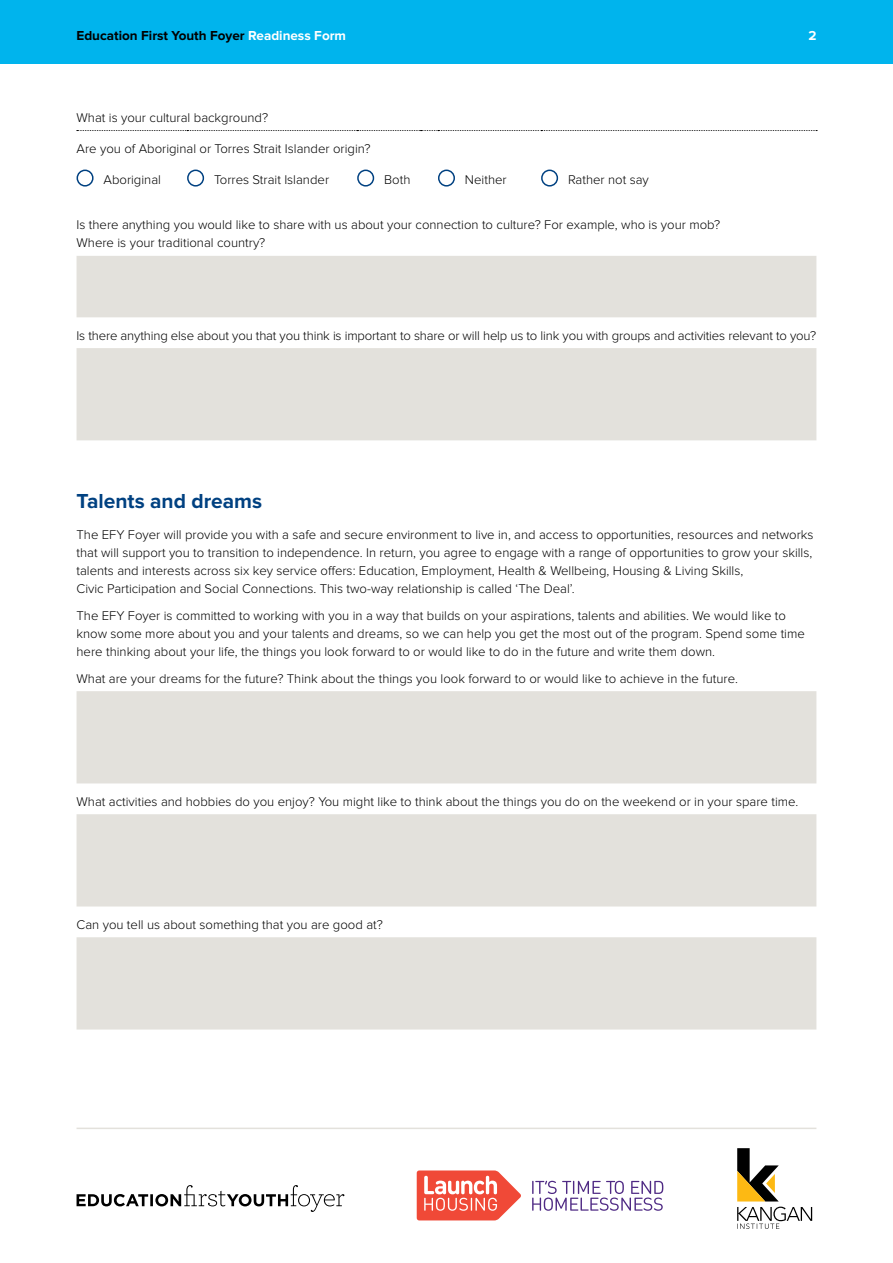
<style>
.page{position:relative;width:893px;height:1263px;background:#fff}
.page>*{position:absolute;margin:0;border:0;box-sizing:border-box;transform-origin:0 0}
.t1{font:700 21px "Proxima Nova";color:#004181}
.t2{font:700 13.5px "Proxima Nova";color:#000}
.t3{font:700 13.5px "Proxima Nova";color:#fff}
.t4{font:300 13.2px/18px "Proxima Nova";color:#000}
.s1{color:#fff}
</style>
<div class="page">
<div style="left:0;top:0;width:893px;height:64px;background:#00b4ed"></div>
<svg style="left:77px;top:1185px;width:267px;height:27px"></svg>
<svg style="left:737px;top:1148px;width:75px;height:81px"></svg>
<svg style="left:417px;top:1170px;width:104px;height:50px"></svg>
<svg style="left:532px;top:1181px;width:131px;height:30px"></svg>
<hr style="left:77px;top:1127px;width:739px;height:2px;background:#e3e1dc">
<svg style="left:77px;top:130px;width:740px;height:1px"></svg>
<div style="left:77px;top:170px;width:17px;height:17px;border:2px solid #004181;border-radius:50%"></div>
<div style="left:187px;top:170px;width:17px;height:17px;border:2px solid #004181;border-radius:50%"></div>
<div style="left:357px;top:170px;width:17px;height:17px;border:2px solid #004181;border-radius:50%"></div>
<div style="left:438px;top:170px;width:17px;height:17px;border:2px solid #004181;border-radius:50%"></div>
<div style="left:541px;top:170px;width:17px;height:17px;border:2px solid #004181;border-radius:50%"></div>
<svg style="left:77px;top:256px;width:739px;height:184px;fill:#e3e1dc"></svg>
<svg style="left:77px;top:691px;width:739px;height:338px;fill:#e3e1dc"></svg>
<p class="t2" style="left:77px;top:27px;width:271px">Education First Youth Foyer <span class="s1">Readiness Form</span></p>
<p class="t3" style="left:808px;top:27px;width:10px">2</p>
<p class="t4" style="left:77px;top:109px;width:193px">What is your cultural background?</p>
<p class="t4" style="left:77px;top:140px;width:296px">Are you of Aboriginal or Torres Strait Islander origin?</p>
<p class="t4" style="left:104px;top:170px;width:59px">Aboriginal</p>
<p class="t4" style="left:214px;top:170px;width:117px">Torres Strait Islander</p>
<p class="t4" style="left:384px;top:170px;width:28px">Both</p>
<p class="t4" style="left:465px;top:170px;width:43px">Neither</p>
<p class="t4" style="left:568px;top:170px;width:82px">Rather not say</p>
<p class="t4" style="left:77px;top:216px;width:645px">Is there anything you would like to share with us about your connection to culture? For example, who is your mob?<br>Where is your traditional country?</p>
<p class="t4" style="left:77px;top:326px;width:741px">Is there anything else about you that you think is important to share or will help us to link you with groups and activities relevant to you?</p>
<h1 class="t1" style="left:77px;top:489px;width:187px">Talents and dreams</h1>
<p class="t4" style="left:77px;top:525px;width:738px">The EFY Foyer will provide you with a safe and secure environment to live in, and access to opportunities, resources and networks that will support you to transition to independence. In return, you agree to engage with a range of opportunities to grow your skills, talents and interests across six key service offers: Education, Employment, Health &amp; Wellbeing, Housing &amp; Living Skills,<br>Civic Participation and Social Connections. This two-way relationship is called ‘The Deal’.</p>
<p class="t4" style="left:77px;top:606px;width:730px">The EFY Foyer is committed to working with you in a way that builds on your aspirations, talents and abilities. We would like to know some more about you and your talents and dreams, so we can help you get the most out of the program. Spend some time here thinking about your life, the things you look forward to or would like to do in the future and write them down.</p>
<p class="t4" style="left:77px;top:669px;width:663px">What are your dreams for the future? Think about the things you look forward to or would like to achieve in the future.</p>
<p class="t4" style="left:77px;top:792px;width:723px">What activities and hobbies do you enjoy? You might like to think about the things you do on the weekend or in your spare time.</p>
<p class="t4" style="left:77px;top:915px;width:308px">Can you tell us about something that you are good at?</p>
</div>
